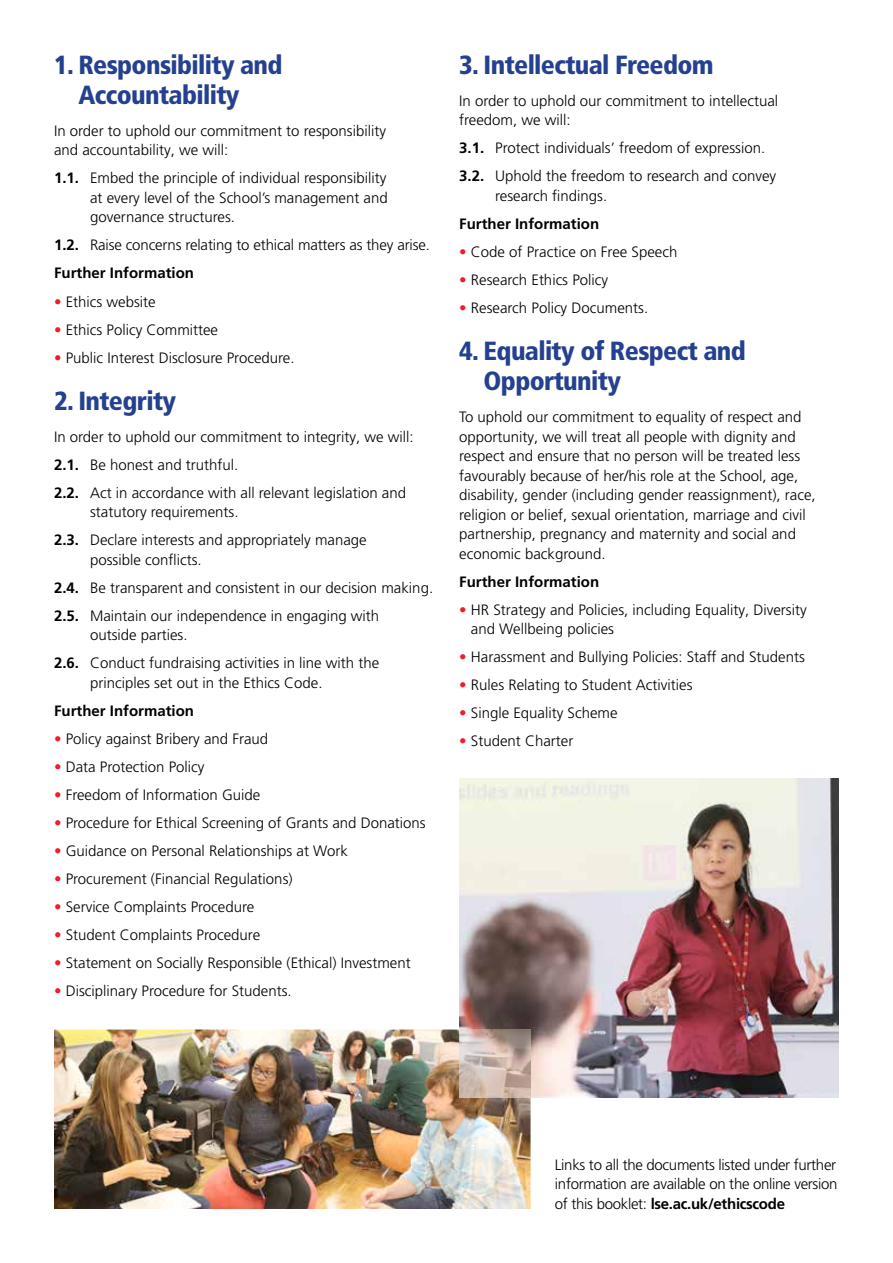
<style>
.page{position:relative;width:893px;height:1263px;background:#fff}
.page>*{position:absolute;margin:0;border:0;box-sizing:border-box;transform-origin:0 0}
.t1{font:900 condensed 26.25px/30px "Frutiger LT Pro";letter-spacing:-.025em;color:#25408f}
.t2{font:300 15px/19.5px "Frutiger LT Pro";color:#000}
.t3{font:700 15px "Frutiger LT Pro";color:#000}
.s1{font-weight:700}
.s2{color:#ed1c2e}
</style>
<div class="page">
<img style="left:54px;top:1029px;width:477px;height:180px">
<img style="left:459px;top:778px;width:380px;height:319px">
<img style="left:459px;top:1029px;width:72px;height:68px">
<h1 class="t1" style="left:78px;top:50px;width:206px;text-indent:-24px">1. Responsibility and<br>Accountability</h1>
<p class="t2" style="left:54px;top:121px;width:334px">In order to uphold our commitment to responsibility and accountability, we will:</p>
<p class="t2" style="left:90px;top:169px;width:299px;text-align:justify;text-indent:-36px"><span class="s1">1.1.</span> Embed the principle of individual responsibility at every level of the School’s management and governance structures.</p>
<p class="t2" style="left:54px;top:231px;width:377px;line-height:28px"><span class="s1">1.2.</span> Raise concerns relating to ethical matters as they arise.<br><span class="s1">Further Information</span></p>
<p class="t2" style="left:54px;top:292px;width:103px"><span class="s2">•</span> Ethics website</p>
<p class="t2" style="left:54px;top:320px;width:166px"><span class="s2">•</span> Ethics Policy Committee</p>
<p class="t2" style="left:54px;top:348px;width:242px"><span class="s2">•</span> Public Interest Disclosure Procedure.</p>
<h1 class="t1" style="left:54px;top:385px;width:124px">2. Integrity</h1>
<p class="t2" style="left:54px;top:423px;width:361px;line-height:28px">In order to uphold our commitment to integrity, we will:<br><span class="s1">2.1.</span> Be honest and truthful.<br><span class="s1">2.2.</span> Act in accordance with all relevant legislation and</p>
<p class="t2" style="left:54px;top:498px;width:314px;line-height:28px;text-indent:36px">statutory requirements.<br><span class="s1">2.3.</span> Declare interests and appropriately manage</p>
<p class="t2" style="left:54px;top:546px;width:381px;line-height:28px;text-indent:36px">possible conflicts.<br><span class="s1">2.4.</span> Be transparent and consistent in our decision making.<br><span class="s1">2.5.</span> Maintain our independence in engaging with</p>
<p class="t2" style="left:54px;top:621px;width:327px;line-height:28px;text-indent:36px">outside parties.<br><span class="s1">2.6.</span> Conduct fundraising activities in line with the</p>
<p class="t2" style="left:90px;top:673px;width:234px">principles set out in the Ethics Code.</p>
<p class="t3" style="left:54px;top:702px;width:142px">Further Information</p>
<p class="t2" style="left:54px;top:729px;width:216px"><span class="s2">•</span> Policy against Bribery and Fraud</p>
<p class="t2" style="left:54px;top:757px;width:152px"><span class="s2">•</span> Data Protection Policy</p>
<p class="t2" style="left:54px;top:785px;width:208px"><span class="s2">•</span> Freedom of Information Guide</p>
<p class="t2" style="left:54px;top:813px;width:373px"><span class="s2">•</span> Procedure for Ethical Screening of Grants and Donations</p>
<p class="t2" style="left:54px;top:841px;width:295px"><span class="s2">•</span> Guidance on Personal Relationships at Work</p>
<p class="t2" style="left:54px;top:869px;width:240px"><span class="s2">•</span> Procurement (Financial Regulations)</p>
<p class="t2" style="left:54px;top:897px;width:202px"><span class="s2">•</span> Service Complaints Procedure</p>
<p class="t2" style="left:54px;top:925px;width:208px"><span class="s2">•</span> Student Complaints Procedure</p>
<p class="t2" style="left:54px;top:953px;width:358px"><span class="s2">•</span> Statement on Socially Responsible (Ethical) Investment</p>
<p class="t2" style="left:54px;top:981px;width:239px"><span class="s2">•</span> Disciplinary Procedure for Students.</p>
<h1 class="t1" style="left:459px;top:50px;width:256px">3. Intellectual Freedom</h1>
<p class="t2" style="left:459px;top:91px;width:320px">In order to uphold our commitment to intellectual freedom, we will:</p>
<p class="t2" style="left:459px;top:134px;width:318px;line-height:28px"><span class="s1">3.1.</span> Protect individuals’ freedom of expression.<br><span class="s1">3.2.</span> Uphold the freedom to research and convey</p>
<p class="t2" style="left:495px;top:186px;width:113px">research findings.</p>
<p class="t3" style="left:459px;top:215px;width:142px">Further Information</p>
<p class="t2" style="left:459px;top:242px;width:220px"><span class="s2">•</span> Code of Practice on Free Speech</p>
<p class="t2" style="left:459px;top:270px;width:150px"><span class="s2">•</span> Research Ethics Policy</p>
<p class="t2" style="left:459px;top:298px;width:190px"><span class="s2">•</span> Research Policy Documents.</p>
<h1 class="t1" style="left:484px;top:336px;width:264px;text-indent:-24px">4. Equality of Respect and<br>Opportunity</h1>
<p class="t2" style="left:459px;top:407px;width:358px">To uphold our commitment to equality of respect and opportunity, we will treat all people with dignity and respect and ensure that no person will be treated less favourably because of her/his role at the School, age, disability, gender (including gender reassignment), race, religion or belief, sexual orientation, marriage and civil partnership, pregnancy and maternity and social and economic background.</p>
<p class="t3" style="left:459px;top:573px;width:142px">Further Information</p>
<p class="t2" style="left:471px;top:600px;width:337px;text-indent:-12px"><span class="s2">•</span> HR Strategy and Policies, including Equality, Diversity and Wellbeing policies</p>
<p class="t2" style="left:459px;top:647px;width:347px"><span class="s2">•</span> Harassment and Bullying Policies: Staff and Students</p>
<p class="t2" style="left:459px;top:675px;width:235px"><span class="s2">•</span> Rules Relating to Student Activities</p>
<p class="t2" style="left:459px;top:703px;width:160px"><span class="s2">•</span> Single Equality Scheme</p>
<p class="t2" style="left:459px;top:731px;width:116px"><span class="s2">•</span> Student Charter</p>
<p class="t2" style="left:555px;top:1155px;width:284px;text-align:justify">Links to all the documents listed under further information are available on the online version of this booklet: <span class="s1">lse.ac.uk/ethicscode</span></p>
</div>
